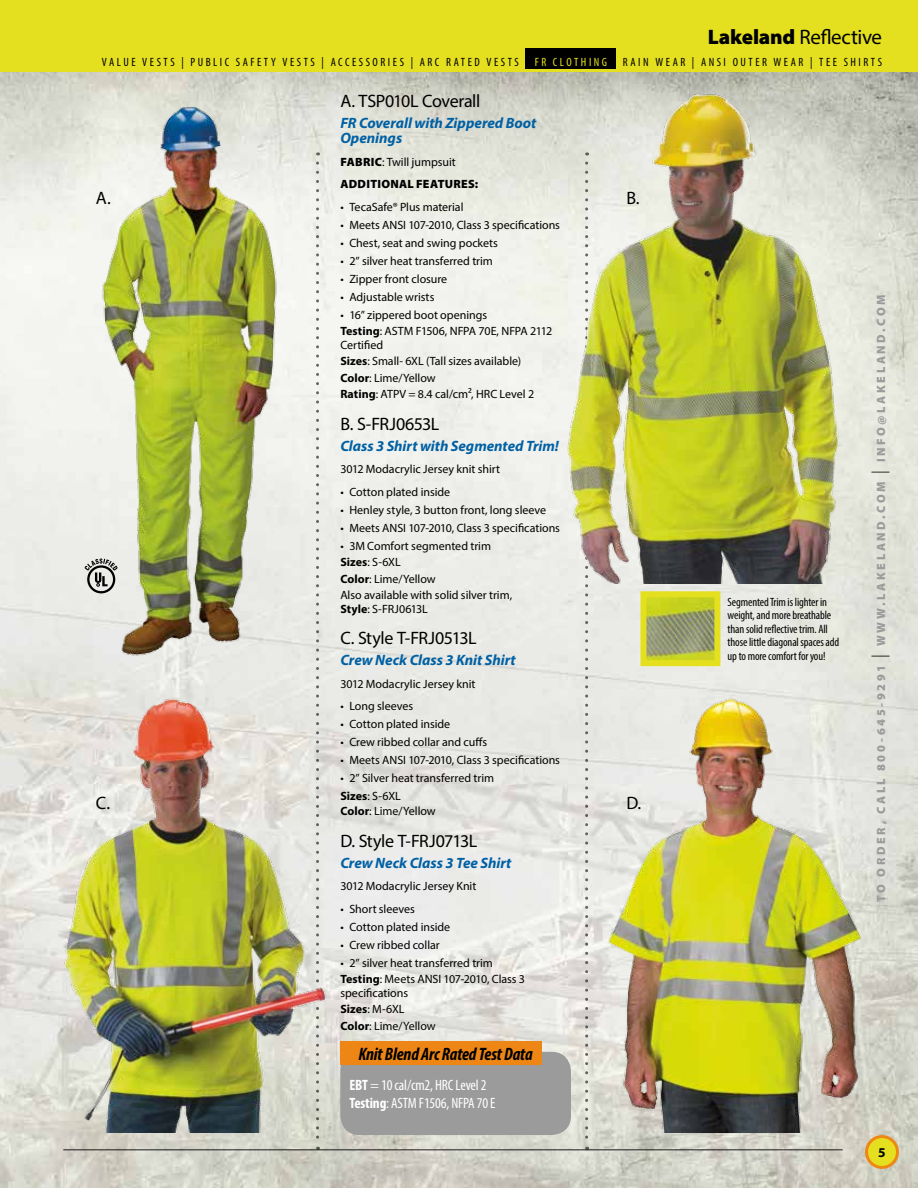
<style>
.page{position:relative;width:918px;height:1188px;background:#fff}
.page>*{position:absolute;margin:0;border:0;box-sizing:border-box;transform-origin:0 0}
.t1{font:21px "Myriad Pro";letter-spacing:-.015em;color:#000}
.t2{font:18px "Myriad Pro";letter-spacing:-.025em;color:#000}
.t3{font:italic 700 condensed 18px "Myriad Pro";letter-spacing:-.01em;color:#000}
.t4{font:italic 700 15px/15px "Myriad Pro";letter-spacing:-.005em;color:#0060a4}
.t5{font:condensed 15px/18px "Myriad Pro";letter-spacing:-.01em;color:#fff}
.t6{font:700 13.5px "Myriad Pro";color:#000}
.t7{font:12px/16.5px "Myriad Pro";letter-spacing:-.005em;color:#000}
.t8{font:condensed 12px/13.5px "Myriad Pro";letter-spacing:-.01em;color:#000}
.t9{font:condensed 12px "Myriad Pro";letter-spacing:.21em;color:#000}
.t10{font:900 12px "Myriad Pro";letter-spacing:.22em;color:#9b9b9c}
.t11{font:900 12px/22.5px "Myriad Pro";letter-spacing:.025em;color:#000}
.s1{font-weight:900}
.s2{color:#e5e01f}
.s3{font-weight:400}
.s4{font-weight:700}
.s5{font-weight:300;font-size:18px;color:#000}
</style>
<div class="page">
<img style="left:0;top:72px;width:918px;height:1116px">
<svg style="left:316px;top:163px;width:3px;height:986px"></svg>
<svg style="left:585px;top:583px;width:3px;height:566px;background:#c5c5c0"></svg>
<hr style="left:63px;top:1149px;width:780px;height:1px;background:#000">
<img style="left:94px;top:94px;width:190px;height:569px">
<img style="left:604px;top:693px;width:268px;height:439px">
<img style="left:566px;top:88px;width:283px;height:495px">
<img style="left:56px;top:693px;width:276px;height:439px">
<img style="left:647px;top:598px;width:66px;height:61px">
<div style="left:640px;top:591px;width:80px;height:75px;border:6px solid #e5e01f"></div>
<div style="left:87px;top:565px;width:28px;height:28px;border:2px solid #000;border-radius:50%"></div>
<svg style="left:84px;top:558px;width:34px;height:28px"></svg>
<div style="left:340px;top:1052px;width:231px;height:83px;background:#9b9b9c;border-radius:19px"></div>
<svg style="left:0;top:72px;width:18px;height:27px"></svg>
<div style="left:0;top:0;width:918px;height:72px;background:#e5e01f"></div>
<div style="left:526px;top:48px;width:90px;height:21px;background:#000"></div>
<div style="left:340px;top:1041px;width:202px;height:24px;background:#ee8615"></div>
<div style="left:867px;top:1137px;width:30px;height:30px;background:#e5e01f;border-radius:50%"></div>
<div style="left:865px;top:1135px;width:34px;height:34px;border:3px solid #ee8715;border-radius:50%"></div>
<h1 class="t1" style="left:708px;top:24px;width:176px"><span class="s1">Lakeland</span> Reflective</h1>
<p class="t9" style="left:102px;top:54px;width:782px">VALUE VESTS | PUBLIC SAFETY VESTS | ACCESSORIES | ARC RATED VESTS | <span class="s2">FR CLOTHING</span> | RAIN WEAR | ANSI OUTER WEAR | TEE SHIRTS</p>
<h2 class="t2" style="left:340px;top:90px;width:142px">A. TSP010L Coverall</h2>
<p class="t4" style="left:340px;top:115px;width:198px">FR Coverall with Zippered Boot<br>Openings</p>
<p class="t11" style="left:340px;top:150px;width:139px">FABRIC<span class="s3">: Twill jumpsuit<br></span>ADDITIONAL FEATURES:</p>
<p class="t7" style="left:340px;top:198px;width:125px">• TecaSafe® Plus material</p>
<p class="t7" style="left:340px;top:216px;width:221px">• Meets ANSI 107-2010, Class 3 specifications</p>
<p class="t7" style="left:340px;top:234px;width:159px">• Chest, seat and swing pockets</p>
<p class="t7" style="left:340px;top:252px;width:154px">• 2” silver heat transferred trim</p>
<p class="t7" style="left:340px;top:270px;width:108px">• Zipper front closure</p>
<p class="t7" style="left:340px;top:288px;width:96px">• Adjustable wrists</p>
<p class="t7" style="left:340px;top:306px;width:213px">• 16” zippered boot openings<br><span class="s4">Testing</span>: ASTM F1506, NFPA 70E, NFPA 2112</p>
<p class="t7" style="left:340px;top:336px;width:195px">Certified<br><span class="s4">Sizes</span>: Small- 6XL (Tall sizes available)<br><span class="s4">Color</span>: Lime/Yellow<br><span class="s4">Rating</span>: ATPV = 8.4 cal/cm², HRC Level 2</p>
<h2 class="t2" style="left:340px;top:413px;width:101px">B. S-FRJ0653L</h2>
<p class="t4" style="left:340px;top:438px;width:220px">Class 3 Shirt with Segmented Trim!</p>
<p class="t7" style="left:340px;top:461px;width:161px">3012 Modacrylic Jersey knit shirt</p>
<p class="t7" style="left:340px;top:483px;width:111px">• Cotton plated inside</p>
<p class="t7" style="left:340px;top:501px;width:207px">• Henley style, 3 button front, long sleeve</p>
<p class="t7" style="left:340px;top:519px;width:221px">• Meets ANSI 107-2010, Class 3 specifications</p>
<p class="t7" style="left:340px;top:537px;width:173px">• 3M Comfort segmented trim<br><span class="s4">Sizes</span>: S-6XL<br><span class="s4">Color</span>: Lime/Yellow<br>Also available with solid silver trim,</p>
<p class="t7" style="left:340px;top:600px;width:89px"><span class="s4">Style</span>: S-FRJ0613L</p>
<h2 class="t2" style="left:340px;top:627px;width:138px">C. Style T-FRJ0513L</h2>
<p class="t4" style="left:340px;top:652px;width:177px">Crew Neck Class 3 Knit Shirt</p>
<p class="t7" style="left:340px;top:675px;width:137px">3012 Modacrylic Jersey knit</p>
<p class="t7" style="left:340px;top:698px;width:74px">• Long sleeves</p>
<p class="t7" style="left:340px;top:716px;width:111px">• Cotton plated inside</p>
<p class="t7" style="left:340px;top:734px;width:149px">• Crew ribbed collar and cuffs</p>
<p class="t7" style="left:340px;top:752px;width:221px">• Meets ANSI 107-2010, Class 3 specifications</p>
<p class="t7" style="left:340px;top:769px;width:155px;line-height:18px">• 2” Silver heat transferred trim<br><span class="s4">Sizes</span>: S-6XL</p>
<p class="t7" style="left:340px;top:803px;width:97px"><span class="s4">Color</span>: Lime/Yellow</p>
<h2 class="t2" style="left:340px;top:830px;width:138px">D. Style T-FRJ0713L</h2>
<p class="t4" style="left:340px;top:855px;width:173px">Crew Neck Class 3 Tee Shirt</p>
<p class="t7" style="left:340px;top:878px;width:138px">3012 Modacrylic Jersey Knit</p>
<p class="t7" style="left:340px;top:900px;width:76px">• Short sleeves</p>
<p class="t7" style="left:340px;top:918px;width:111px">• Cotton plated inside</p>
<p class="t7" style="left:340px;top:936px;width:101px">• Crew ribbed collar</p>
<p class="t7" style="left:340px;top:954px;width:186px">• 2” silver heat transferred trim<br><span class="s4">Testing</span>: Meets ANSI 107-2010, Class 3</p>
<p class="t7" style="left:340px;top:984px;width:97px">specifications<br><span class="s4">Sizes</span>: M-6XL<br><span class="s4">Color</span>: Lime/Yellow</p>
<h2 class="t2" style="left:96px;top:187px;width:16px">A.</h2>
<h2 class="t2" style="left:626px;top:187px;width:15px">B.</h2>
<h2 class="t2" style="left:96px;top:792px;width:16px">C.</h2>
<h2 class="t2" style="left:626px;top:792px;width:16px">D.</h2>
<h2 class="t3" style="left:358px;top:1042px;width:176px">Knit Blend Arc Rated Test Data</h2>
<p class="t5" style="left:349px;top:1076px;width:148px"><span class="s4">EBT</span> = 10 cal/cm2, HRC Level 2<br><span class="s4">Testing</span>: ASTM F1506, NFPA 70 E</p>
<p class="t8" style="left:728px;top:595px;width:113px">Segmented Trim is lighter in weight, and more breathable than solid reflective trim. All those little diagonal spaces add up to more comfort for you!</p>
<p class="t10" style="left:873px;top:902px;width:609px;rotate:-90deg">TO ORDER, CALL 800-645-9291 <span class="s5">|</span> WWW.LAKELAND.COM <span class="s5">|</span> INFO@LAKELAND.COM</p>
<p class="t6" style="left:878px;top:1144px;width:9px">5</p>
</div>
